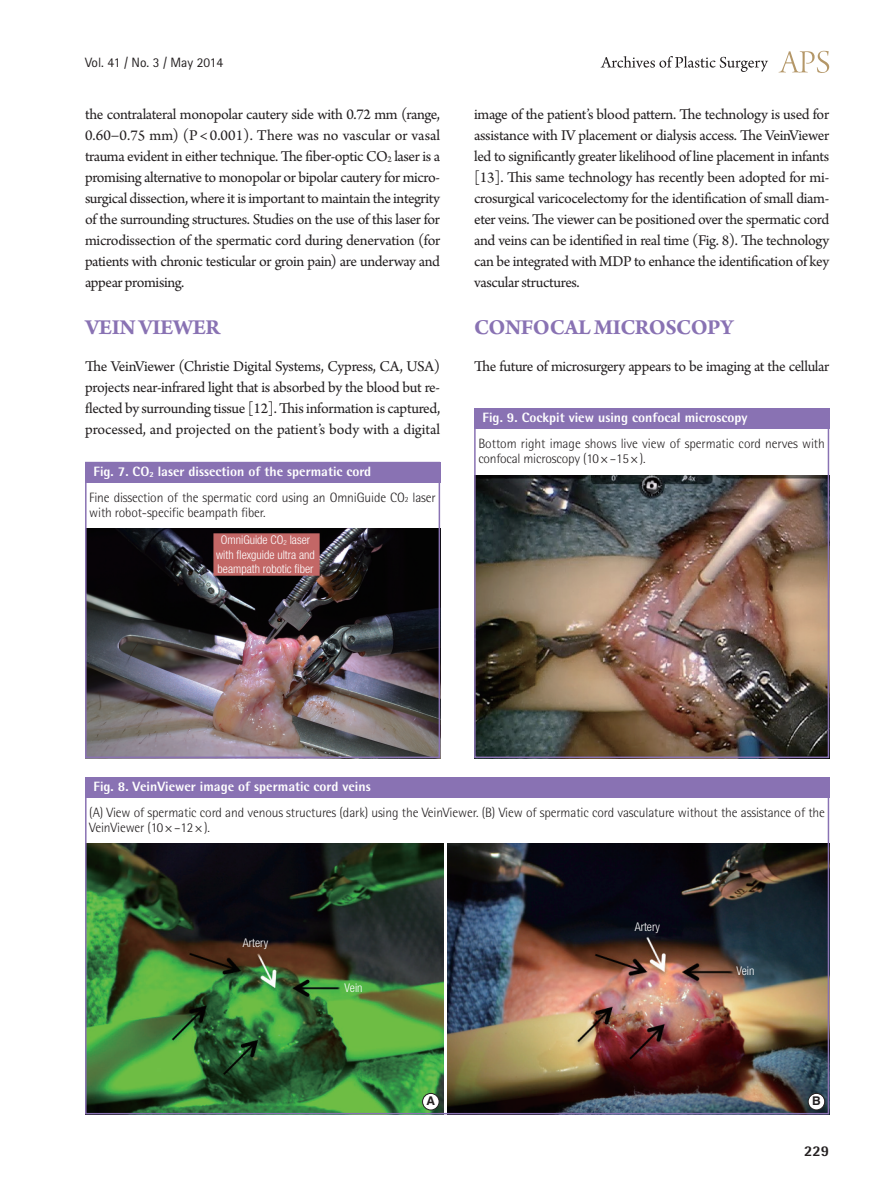
<style>
.page{position:relative;width:893px;height:1191px;background:#fff}
.page>*{position:absolute;margin:0;border:0;box-sizing:border-box;transform-origin:0 0}
.대제목{font:700 22.5px "Arno Pro";letter-spacing:-.02em;color:#8972b3}
.본문_성형{font:15.75px/21px "Arno Pro";letter-spacing:-.025em;color:#231f20;text-align:justify}
.t1{font:800 15px "Rotis Semi Sans Std";color:#231f20}
.그림__표-설명{font:300 13.5px/15px "Rotis Semi Sans Std";letter-spacing:-.01em;color:#231f20}
.그림__표-설명_light{font:300 13.5px/15px "Rotis Semi Sans Std";letter-spacing:-.01em;color:#231f20}
.표_그림_제목_볼드{font:800 13.5px "Rotis Semi Sans Std";color:#fff}
.t2{font:13.5px "Rotis Sans Serif Std";color:#231f20}
.표_그림_캡션{font:300 condensed 12px "Helvetica Neue LT Std";color:#fff}
.t3{font:700 12px "Helvetica LT Std";color:#231f20}
.s1{font-size:9.15px}
.s2{font-size:7.8px}
.s3{font-size:7.05px}
</style>
<div class="page">
<svg style="left:779px;top:51px;width:50px;height:22px"></svg>
<svg style="left:601px;top:56px;width:167px;height:16px"></svg>
<img style="left:88px;top:528px;width:349px;height:227px">
<div style="left:85px;top:462px;width:355px;height:20px;background:#8972b3"></div>
<div style="left:85px;top:462px;width:355px;height:296px;border:2px solid #8972b3"></div>
<div style="left:85px;top:777px;width:744px;height:20px;background:#8972b3"></div>
<img style="left:88px;top:844px;width:356px;height:267px">
<img style="left:448px;top:844px;width:378px;height:267px">
<div style="left:423px;top:1093px;width:16px;height:17px;background:#fff;border-radius:50%"></div>
<div style="left:422px;top:1093px;width:17px;height:17px;border:1px solid #231f20;border-radius:50%"></div>
<div style="left:808px;top:1093px;width:17px;height:17px;background:#fff;border-radius:50%"></div>
<div style="left:808px;top:1093px;width:17px;height:17px;border:1px solid #231f20;border-radius:50%"></div>
<div style="left:85px;top:777px;width:744px;height:337px;border:2px solid #8972b3"></div>
<div style="left:474px;top:408px;width:355px;height:21px;background:#8972b3"></div>
<img style="left:477px;top:475px;width:349px;height:280px">
<div style="left:474px;top:408px;width:355px;height:350px;border:2px solid #8972b3"></div>
<p class="t2" style="left:85px;top:54px;width:140px">Vol. 41 / No. 3 / May 2014</p>
<p class="본문_성형" style="left:85px;top:105px;width:357px">the contralateral monopolar cautery side with 0.72 mm (range, 0.60−0.75 mm) (P &lt;0.001). There was no vascular or vasal trauma evident in either technique. The fiber-optic CO<span class="s1">2</span> laser is a promising alternative to monopolar or bipolar cautery for micro&shy;surgical dissection, where it is important to maintain the integrity of the surrounding structures. Studies on the use of this laser for microdissection of the spermatic cord during denervation (for patients with chronic testicular or groin pain) are underway and appear promising.</p>
<p class="대제목" style="left:85px;top:315px;width:136px">VEIN VIEWER</p>
<p class="본문_성형" style="left:85px;top:357px;width:357px">The VeinViewer (Christie Digital Systems, Cypress, CA, USA) projects near-infrared light that is absorbed by the blood but re&shy;flected by surrounding tissue [12]. This information is captured, processed, and projected on the patient’s body with a digital</p>
<p class="표_그림_제목_볼드" style="left:94px;top:462px;width:279px">Fig. 7. CO<span class="s2">2</span> laser dissection of the spermatic cord</p>
<p class="그림__표-설명" style="left:89px;top:489px;width:348px">Fine dissection of the spermatic cord using an OmniGuide CO<span class="s2">2</span> laser with robot-specific beampath fiber.</p>
<p class="표_그림_캡션" style="left:221px;top:533px;width:91px">OmniGuide CO<span class="s3">2</span> laser</p>
<p class="표_그림_캡션" style="left:216px;top:547px;width:100px">with flexguide ultra and</p>
<p class="표_그림_캡션" style="left:218px;top:562px;width:97px">beampath robotic fiber</p>
<p class="본문_성형" style="left:474px;top:105px;width:357px">image of the patient’s blood pattern. The technology is used for assistance with IV placement or dialysis access. The VeinViewer led to significantly greater likelihood of line placement in infants [13]. This same technology has recently been adopted for mi&shy;crosurgical varicocelectomy for the identification of small diam&shy;eter veins. The viewer can be positioned over the spermatic cord and veins can be identified in real time (Fig. 8). The technology can be integrated with MDP to enhance the identification of key vascular structures.</p>
<p class="대제목" style="left:474px;top:315px;width:261px">CONFOCAL MICROSCOPY</p>
<p class="본문_성형" style="left:474px;top:357px;width:357px">The future of microsurgery appears to be imaging at the cellular</p>
<p class="표_그림_제목_볼드" style="left:483px;top:409px;width:266px">Fig. 9. Cockpit view using confocal microscopy</p>
<p class="그림__표-설명" style="left:478px;top:436px;width:348px">Bottom right image shows live view of spermatic cord nerves with confocal microscopy (10×–15×).</p>
<p class="표_그림_제목_볼드" style="left:94px;top:778px;width:279px">Fig. 8. VeinViewer image of spermatic cord veins</p>
<p class="그림__표-설명_light" style="left:89px;top:805px;width:737px">(A) View of spermatic cord and venous structures (dark) using the VeinViewer. (B) View of spermatic cord vasculature without the assistance of the<br>VeinViewer (10×–12×).</p>
<p class="표_그림_캡션" style="left:243px;top:936px;width:27px">Artery</p>
<p class="표_그림_캡션" style="left:345px;top:980px;width:19px">Vein</p>
<p class="표_그림_캡션" style="left:635px;top:920px;width:27px">Artery</p>
<p class="표_그림_캡션" style="left:736px;top:964px;width:19px">Vein</p>
<p class="t3" style="left:426px;top:1093px;width:10px">A</p>
<p class="t3" style="left:812px;top:1093px;width:10px">B</p>
<p class="t1" style="left:804px;top:1141px;width:27px">229</p>
</div>
